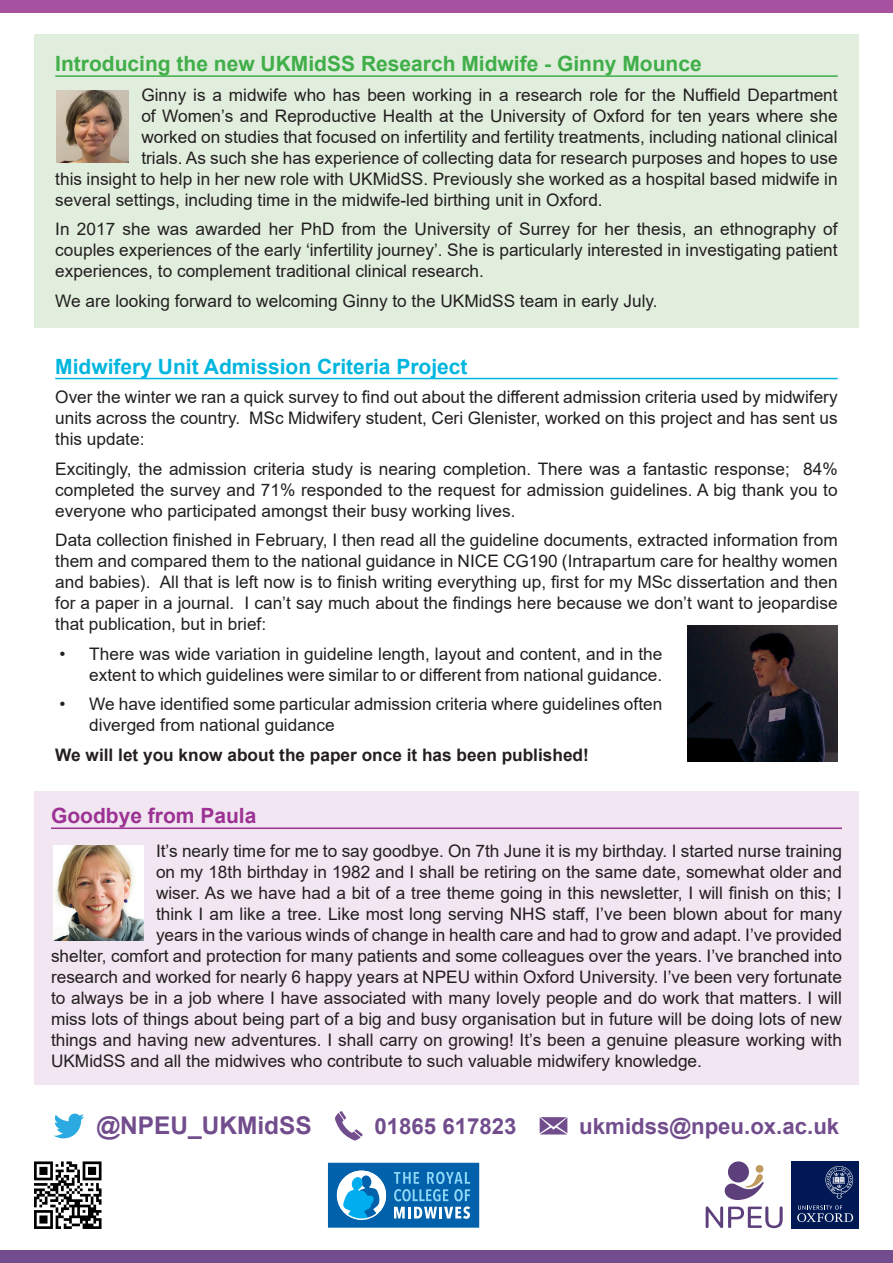
<style>
.page{position:relative;width:893px;height:1263px;background:#fff}
.page>*{position:absolute;margin:0;border:0;box-sizing:border-box;transform-origin:0 0}
.t1{font:700 24.45px "Arial";color:#724d8d}
.t2{font:700 22.2px "Arial";color:#724d8d}
.t3{font:700 21px "Arial";color:#40ae49}
.t4{font:700 21px "Arial";color:#00b6de}
.t5{font:700 21px "Arial";color:#9c3293}
.t6{font:17.25px/21px "Arial";color:#231f20;text-align:justify}
.t7{font:700 17.25px "Arial";color:#231f20}
</style>
<div class="page">
<div style="left:0;top:1250px;width:893px;height:13px;background:#724d8d"></div>
<div style="left:0;top:0;width:893px;height:13px;background:#a752a0"></div>
<div style="left:791px;top:1161px;width:68px;height:68px;background:#001954"></div>
<svg style="left:797px;top:1205px;width:56px;height:17px"></svg>
<svg style="left:825px;top:1166px;width:28px;height:33px"></svg>
<svg style="left:728px;top:1161px;width:21px;height:21px"></svg>
<svg style="left:706px;top:1164px;width:77px;height:64px"></svg>
<svg style="left:327px;top:1162px;width:153px;height:66px;background:#3388c1"></svg>
<svg style="left:34px;top:1161px;width:68px;height:68px"></svg>
<svg style="left:54px;top:1113px;width:30px;height:25px"></svg>
<svg style="left:335px;top:1111px;width:28px;height:29px"></svg>
<svg style="left:540px;top:1117px;width:27px;height:17px"></svg>
<div style="left:34px;top:35px;width:825px;height:293px;background:#e1eedd"></div>
<hr style="left:55px;top:75px;width:783px;height:2px;background:#40ae49">
<div style="left:34px;top:791px;width:825px;height:293px;background:#f1e6f1"></div>
<hr style="left:51px;top:827px;width:791px;height:2px;background:#9c3293">
<img style="left:53px;top:845px;width:90px;height:96px">
<img style="left:56px;top:90px;width:73px;height:73px">
<hr style="left:55px;top:378px;width:783px;height:1px;background:#00b6de">
<img style="left:688px;top:625px;width:150px;height:136px">
<p class="t3" style="left:55px;top:49px;width:648px">Introducing the new UKMidSS Research Midwife - Ginny Mounce</p>
<p class="t6" style="left:141px;top:84px;width:698px">Ginny is a midwife who has been working in a research role for the Nuffield Department</p>
<p class="t6" style="left:141px;top:105px;width:698px">of Women’s and Reproductive Health at the University of Oxford for ten years where she</p>
<p class="t6" style="left:141px;top:126px;width:698px">worked on studies that focused on infertility and fertility treatments, including national clinical</p>
<p class="t6" style="left:141px;top:147px;width:698px">trials. As such she has experience of collecting data for research purposes and hopes to use</p>
<p class="t6" style="left:55px;top:168px;width:784px">this insight to help in her new role with UKMidSS. Previously she worked as a hospital based midwife in</p>
<p class="t6" style="left:55px;top:189px;width:549px">several settings, including time in the midwife-led birthing unit in Oxford.</p>
<p class="t6" style="left:55px;top:218px;width:784px">In 2017 she was awarded her PhD from the University of Surrey for her thesis, an ethnography of couples experiences of the early ‘infertility journey’. She is particularly interested in investigating patient experiences, to complement traditional clinical research.</p>
<p class="t6" style="left:55px;top:290px;width:604px">We are looking forward to welcoming Ginny to the UKMidSS team in early July.</p>
<p class="t4" style="left:55px;top:351px;width:414px">Midwifery Unit Admission Criteria Project</p>
<p class="t6" style="left:55px;top:386px;width:784px">Over the winter we ran a quick survey to find out about the different admission criteria used by midwifery units across the country. MSc Midwifery student, Ceri Glenister, worked on this project and has sent us this update:</p>
<p class="t6" style="left:55px;top:458px;width:784px">Excitingly, the admission criteria study is nearing completion. There was a fantastic response; 84% completed the survey and 71% responded to the request for admission guidelines. A big thank you to everyone who participated amongst their busy working lives.</p>
<p class="t6" style="left:55px;top:529px;width:784px">Data collection finished in February, I then read all the guideline documents, extracted information from them and compared them to the national guidance in NICE CG190 (Intrapartum care for healthy women and babies). All that is left now is to finish writing everything up, first for my MSc dissertation and then for a paper in a journal. I can’t say much about the findings here because we don’t want to jeopardise that publication, but in brief:</p>
<p class="t6" style="left:60px;top:643px;width:604px;text-align:right">• There was wide variation in guideline length, layout and content, and in the extent to which guidelines were similar to or different from national guidance.</p>
<p class="t6" style="left:89px;top:693px;width:575px;text-indent:-30px">• We have identified some particular admission criteria where guidelines often diverged from national guidance</p>
<p class="t7" style="left:55px;top:742px;width:535px">We will let you know about the paper once it has been published!</p>
<p class="t5" style="left:51px;top:801px;width:207px">Goodbye from Paula</p>
<p class="t6" style="left:156px;top:840px;width:687px">It’s nearly time for me to say goodbye. On 7th June it is my birthday. I started nurse training</p>
<p class="t6" style="left:156px;top:861px;width:687px">on my 18th birthday in 1982 and I shall be retiring on the same date, somewhat older and</p>
<p class="t6" style="left:156px;top:882px;width:687px">wiser. As we have had a bit of a tree theme going in this newsletter, I will finish on this; I</p>
<p class="t6" style="left:156px;top:903px;width:687px">think I am like a tree. Like most long serving NHS staff, I’ve been blown about for many</p>
<p class="t6" style="left:156px;top:924px;width:687px">years in the various winds of change in health care and had to grow and adapt. I’ve provided</p>
<p class="t6" style="left:51px;top:945px;width:792px">shelter, comfort and protection for many patients and some colleagues over the years. I’ve branched into</p>
<p class="t6" style="left:51px;top:966px;width:792px">research and worked for nearly 6 happy years at NPEU within Oxford University. I’ve been very fortunate</p>
<p class="t6" style="left:51px;top:987px;width:792px">to always be in a job where I have associated with many lovely people and do work that matters. I will</p>
<p class="t6" style="left:51px;top:1008px;width:792px">miss lots of things about being part of a big and busy organisation but in future will be doing lots of new</p>
<p class="t6" style="left:51px;top:1029px;width:792px">things and having new adventures. I shall carry on growing! It’s been a genuine pleasure working with</p>
<p class="t6" style="left:51px;top:1050px;width:652px">UKMidSS and all the midwives who contribute to such valuable midwifery knowledge.</p>
<h1 class="t1" style="left:96px;top:1108px;width:217px">@NPEU_UKMidSS</h1>
<p class="t2" style="left:374px;top:1111px;width:144px">01865 617823</p>
<p class="t2" style="left:579px;top:1111px;width:261px">ukmidss@npeu.ox.ac.uk</p>
</div>
